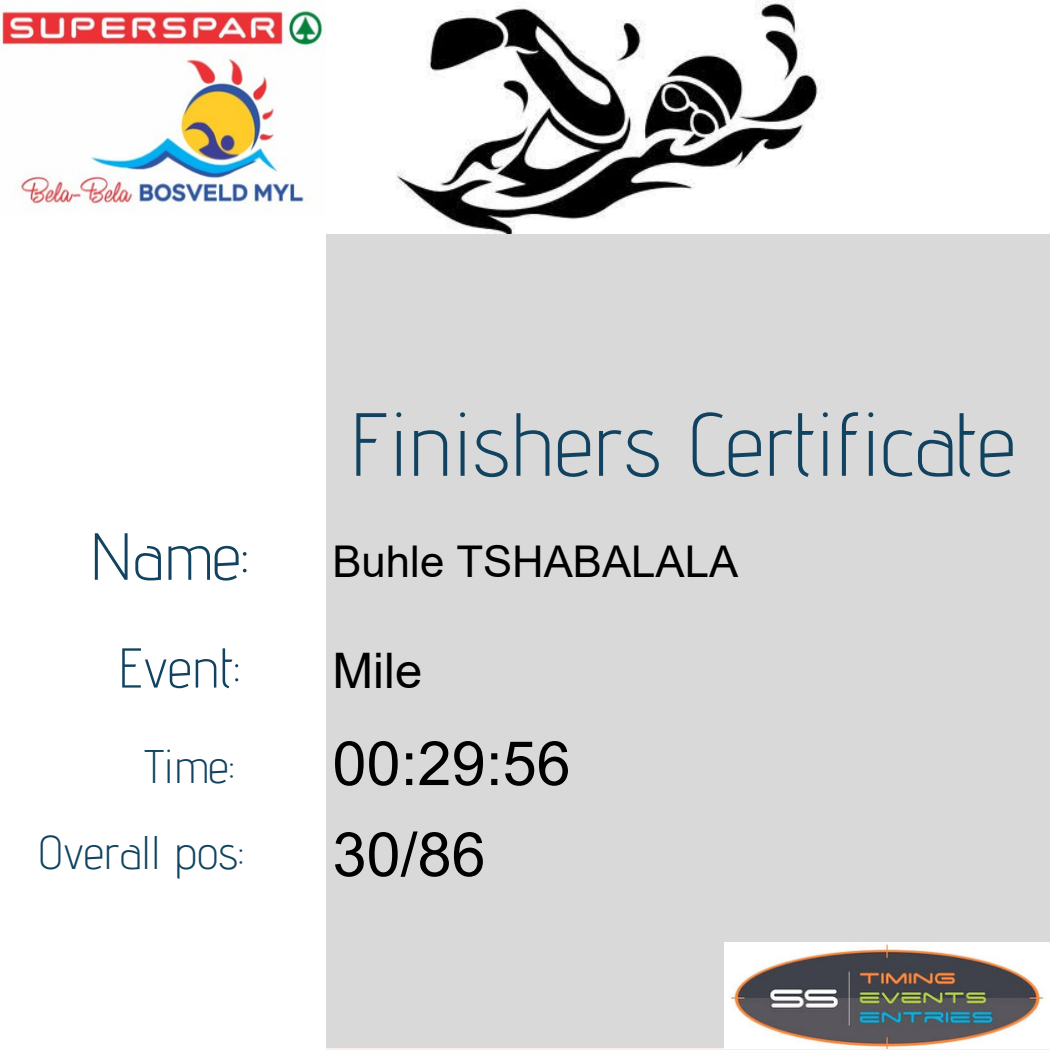
<style>
.page{position:relative;width:1050px;height:1050px;background:#fff}
.page>*{position:absolute;margin:0;border:0;box-sizing:border-box;transform-origin:0 0}
.t1{font:300 89.42px "Advent Pro";color:#114360}
.t2{font:300 66.5px "Advent Pro";color:#114360}
.t3{font:61.25px/91px "Arial";color:#000}
.t4{font:300 56px "Advent Pro";color:#114360}
.t5{font:49px "Arial";color:#000}
.t6{font:300 47.07px/86.1px "Advent Pro";color:#114360;text-align:right}
.t7{font:43.75px "Arial";color:#000}
</style>
<div class="page">
<div style="left:0;top:0;width:1050px;height:1048px;background:#d9d9d9"></div>
<div style="left:0;top:0;width:326px;height:1050px;background:#fff"></div>
<img style="left:725px;top:943px;width:325px;height:106px">
<img style="left:1px;top:10px;width:322px;height:195px">
<img style="left:326px;top:0;width:560px;height:234px">
<div style="left:886px;top:0;width:164px;height:234px;background:#fff"></div>
<p class="t2" style="left:90px;top:516px;width:160px">Name:</p>
<p class="t4" style="left:118px;top:634px;width:123px">Event:</p>
<p class="t6" style="left:38px;top:723px;width:207px">Time:<br>Overall pos:</p>
<p class="t1" style="left:349px;top:390px;width:668px">Finishers Certificate</p>
<p class="t7" style="left:332px;top:537px;width:407px">Buhle TSHABALALA</p>
<p class="t5" style="left:332px;top:644px;width:91px">Mile</p>
<p class="t3" style="left:332px;top:718px;width:240px">00:29:56<br>30/86</p>
</div>
